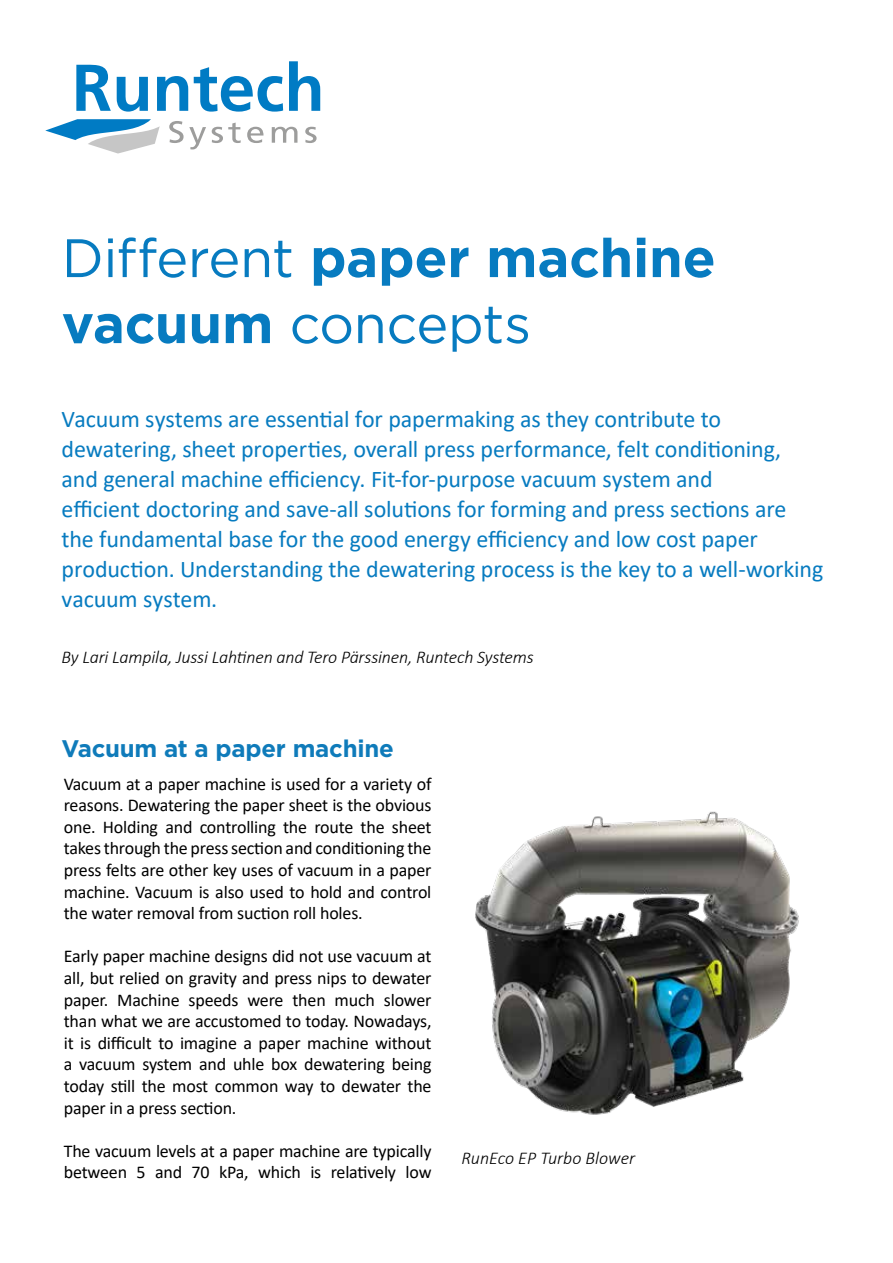
<style>
.page{position:relative;width:893px;height:1263px;background:#fff}
.page>*{position:absolute;margin:0;border:0;box-sizing:border-box;transform-origin:0 0}
.t1{font:700 54px/66px "Gotham";letter-spacing:-.005em;color:#077bc0}
.t2{font:24px/30px "Calibri";letter-spacing:-.005em;color:#077bc0}
.t3{font:700 24px "Gotham";letter-spacing:-.01em;color:#0f7bba}
.t4{font:18px/21.6px "Calibri";letter-spacing:-.01em;color:#000;text-align:justify}
.t5{font:italic 300 18px "Calibri";letter-spacing:-.01em;color:#000}
.s1{font-weight:400}
</style>
<div class="page">
<img style="left:475px;top:811px;width:324px;height:304px">
<svg style="left:169px;top:121px;width:37px;height:28px"></svg>
<svg style="left:212px;top:123px;width:29px;height:20px"></svg>
<svg style="left:247px;top:127px;width:16px;height:16px"></svg>
<svg style="left:272px;top:127px;width:25px;height:16px"></svg>
<svg style="left:305px;top:127px;width:12px;height:16px"></svg>
<svg style="left:45px;top:119px;width:115px;height:35px"></svg>
<svg style="left:76px;top:64px;width:35px;height:47px"></svg>
<svg style="left:117px;top:77px;width:31px;height:35px"></svg>
<svg style="left:157px;top:76px;width:31px;height:35px"></svg>
<svg style="left:194px;top:67px;width:89px;height:45px"></svg>
<svg style="left:289px;top:61px;width:31px;height:50px"></svg>
<h1 class="t1" style="left:62px;top:225px;width:656px"><span class="s1">Different</span> paper machine vacuum <span class="s1">concepts</span></h1>
<p class="t2" style="left:62px;top:404px;width:763px">Vacuum systems are essential for papermaking as they contribute to dewatering, sheet properties, overall press performance, felt conditioning, and general machine efficiency. Fit-for-purpose vacuum system and<br>efficient doctoring and save-all solutions for forming and press sections are the fundamental base for the good energy efficiency and low cost paper production. Understanding the dewatering process is the key to a well-working vacuum system.</p>
<p class="t5" style="left:62px;top:646px;width:474px">By Lari Lampila, Jussi Lahtinen and Tero Pärssinen, Runtech Systems</p>
<h2 class="t3" style="left:62px;top:733px;width:334px">Vacuum at a paper machine</h2>
<p class="t4" style="left:64px;top:772px;width:369px">Vacuum at a paper machine is used for a variety of reasons. Dewatering the paper sheet is the obvious one. Holding and controlling the route the sheet takes through the press section and conditioning the press felts are other key uses of vacuum in a paper machine. Vacuum is also used to hold and control the water removal from suction roll holes.</p>
<p class="t4" style="left:64px;top:945px;width:369px">Early paper machine designs did not use vacuum at all, but relied on gravity and press nips to dewater paper. Machine speeds were then much slower than what we are accustomed to today. Nowadays, it is difficult to imagine a paper machine without a vacuum system and uhle box dewatering being today still the most common way to dewater the paper in a press section.</p>
<p class="t4" style="left:64px;top:1139px;width:369px">The vacuum levels at a paper machine are typically between 5 and 70 kPa, which is relatively low</p>
<p class="t5" style="left:461px;top:1147px;width:175px">RunEco EP Turbo Blower</p>
</div>
